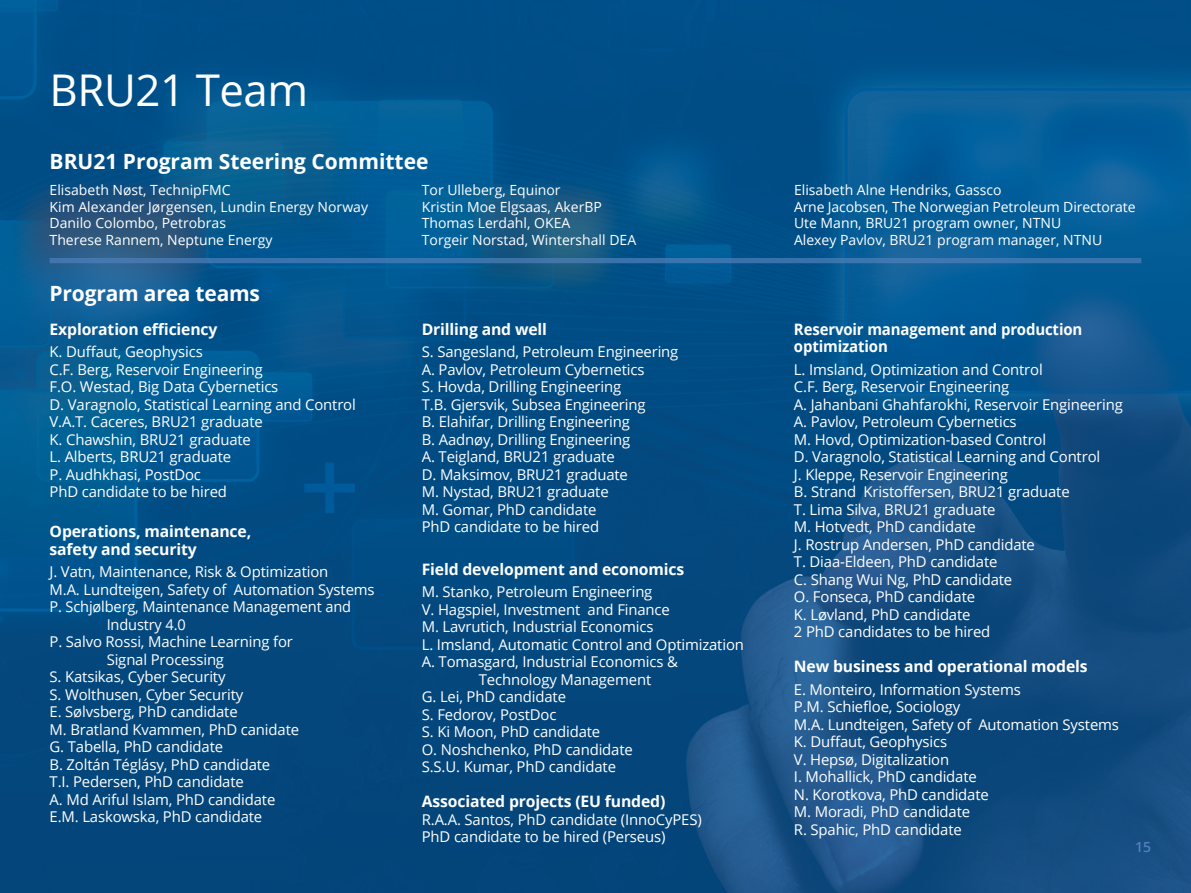
<style>
.page{position:relative;width:1191px;height:893px;background:#fff}
.page>*{position:absolute;margin:0;border:0;box-sizing:border-box;transform-origin:0 0}
.t1{font:43.75px "Open Sans";letter-spacing:-.01em;color:#fff}
.t2{font:700 21px "Open Sans";color:#fff}
.t3{font:700 15.75px/17.5px "Open Sans";letter-spacing:-.01em;color:#fff}
.t4{font:700 15.75px/17.5px "Open Sans";letter-spacing:-.01em;color:#fff;scale:.95 1}
.t5{font:14.88px/17.5px "Open Sans";letter-spacing:-.01em;color:#fff}
.t6{font:14px/16.6px "Open Sans";color:#fff}
.t7{font:600 14px "Open Sans";color:#5180bb}
</style>
<div class="page">
<img style="left:0;top:0;width:1191px;height:893px">
<div style="left:50px;top:258px;width:1091px;height:5px;background:#3974ae"></div>
<h1 class="t1" style="left:50px;top:60px;width:260px">BRU21 Team</h1>
<h2 class="t2" style="left:50px;top:146px;width:380px">BRU21 Program Steering Committee</h2>
<p class="t6" style="left:50px;top:181px;width:320px">Elisabeth Nøst, TechnipFMC<br>Kim Alexander Jørgensen, Lundin Energy Norway Danilo Colombo, Petrobras<br>Therese Rannem, Neptune Energy</p>
<p class="t6" style="left:422px;top:181px;width:216px">Tor Ulleberg, Equinor<br>Kristin Moe Elgsaas, AkerBP<br>Thomas Lerdahl, OKEA<br>Torgeir Norstad, Wintershall DEA</p>
<p class="t6" style="left:794px;top:181px;width:343px">Elisabeth Alne Hendriks, Gassco<br>Arne Jacobsen, The Norwegian Petroleum Directorate Ute Mann, BRU21 program owner, NTNU<br>Alexey Pavlov, BRU21 program manager, NTNU</p>
<h2 class="t2" style="left:50px;top:279px;width:212px">Program area teams</h2>
<p class="t3" style="left:50px;top:320px;width:169px">Exploration efficiency</p>
<p class="t5" style="left:50px;top:343px;width:308px">K. Duffaut, Geophysics<br>C.F. Berg, Reservoir Engineering<br>F.O. Westad, Big Data Cybernetics<br>D. Varagnolo, Statistical Learning and Control<br>V.A.T. Caceres, BRU21 graduate<br>K. Chawshin, BRU21 graduate<br>L. Alberts, BRU21 graduate<br>P. Audhkhasi, PostDoc<br>PhD candidate to be hired</p>
<p class="t3" style="left:50px;top:522px;width:203px">Operations, maintenance, safety and security</p>
<p class="t5" style="left:50px;top:563px;width:280px">J. Vatn, Maintenance, Risk &amp; Optimization</p>
<p class="t5" style="left:50px;top:580px;width:326px">M.A. Lundteigen, Safety of Automation Systems</p>
<p class="t5" style="left:50px;top:598px;width:303px">P. Schjølberg, Maintenance Management and</p>
<p class="t5" style="left:107px;top:615px;width:81px">Industry 4.0</p>
<p class="t5" style="left:50px;top:633px;width:245px">P. Salvo Rossi, Machine Learning for</p>
<p class="t5" style="left:107px;top:650px;width:119px">Signal Processing</p>
<p class="t5" style="left:50px;top:668px;width:177px">S. Katsikas, Cyber Security</p>
<p class="t5" style="left:50px;top:685px;width:195px">S. Wolthusen, Cyber Security</p>
<p class="t5" style="left:50px;top:703px;width:190px">E. Sølvsberg, PhD candidate</p>
<p class="t5" style="left:50px;top:720px;width:251px">M. Bratland Kvammen, PhD canidate</p>
<p class="t5" style="left:50px;top:738px;width:175px">G. Tabella, PhD candidate</p>
<p class="t5" style="left:50px;top:755px;width:222px">B. Zoltán Téglásy, PhD candidate</p>
<p class="t5" style="left:50px;top:772px;width:196px">T.I. Pedersen, PhD candidate</p>
<p class="t5" style="left:50px;top:790px;width:227px">A. Md Ariful Islam, PhD candidate</p>
<p class="t5" style="left:50px;top:807px;width:214px">E.M. Laskowska, PhD candidate</p>
<p class="t3" style="left:422px;top:320px;width:127px">Drilling and well</p>
<p class="t5" style="left:422px;top:343px;width:258px">S. Sangesland, Petroleum Engineering<br>A. Pavlov, Petroleum Cybernetics<br>S. Hovda, Drilling Engineering<br>T.B. Gjersvik, Subsea Engineering<br>B. Elahifar, Drilling Engineering<br>B. Aadnøy, Drilling Engineering<br>A. Teigland, BRU21 graduate<br>D. Maksimov, BRU21 graduate<br>M. Nystad, BRU21 graduate<br>M. Gomar, PhD candidate<br>PhD candidate to be hired</p>
<p class="t3" style="left:422px;top:560px;width:264px">Field development and economics</p>
<p class="t5" style="left:422px;top:583px;width:232px">M. Stanko, Petroleum Engineering</p>
<p class="t5" style="left:422px;top:600px;width:249px">V. Hagspiel, Investment and Finance</p>
<p class="t5" style="left:422px;top:618px;width:233px">M. Lavrutich, Industrial Economics</p>
<p class="t5" style="left:422px;top:635px;width:324px">L. Imsland, Automatic Control and Optimization</p>
<p class="t5" style="left:422px;top:653px;width:258px">A. Tomasgard, Industrial Economics &amp;</p>
<p class="t5" style="left:479px;top:670px;width:174px">Technology Management</p>
<p class="t5" style="left:422px;top:687px;width:146px">G. Lei, PhD candidate</p>
<p class="t5" style="left:422px;top:705px;width:136px">S. Fedorov, PostDoc</p>
<p class="t5" style="left:422px;top:722px;width:180px">S. Ki Moon, PhD candidate</p>
<p class="t5" style="left:422px;top:740px;width:212px">O. Noshchenko, PhD candidate</p>
<p class="t5" style="left:422px;top:757px;width:196px">S.S.U. Kumar, PhD candidate</p>
<p class="t3" style="left:422px;top:792px;width:245px">Associated projects (EU funded)</p>
<p class="t5" style="left:422px;top:810px;width:281px">R.A.A. Santos, PhD candidate (InnoCyPES)<br>PhD candidate to be hired (Perseus)</p>
<p class="t4" style="left:794px;top:320px;width:305px">Reservoir management and production optimization</p>
<p class="t5" style="left:794px;top:360px;width:330px">L. Imsland, Optimization and Control<br>C.F. Berg, Reservoir Engineering<br>A. Jahanbani Ghahfarokhi, Reservoir Engineering A. Pavlov, Petroleum Cybernetics<br>M. Hovd, Optimization-based Control<br>D. Varagnolo, Statistical Learning and Control<br>J. Kleppe, Reservoir Engineering<br>B. Strand Kristoffersen, BRU21 graduate<br>T. Lima Silva, BRU21 graduate<br>M. Hotvedt, PhD candidate<br>J. Rostrup Andersen, PhD candidate<br>T. Diaa-Eldeen, PhD candidate<br>C. Shang Wui Ng, PhD candidate<br>O. Fonseca, PhD candidate<br>K. Løvland, PhD candidate<br>2 PhD candidates to be hired</p>
<p class="t3" style="left:794px;top:657px;width:295px">New business and operational models</p>
<p class="t5" style="left:794px;top:680px;width:326px">E. Monteiro, Information Systems<br>P.M. Schiefloe, Sociology<br>M.A. Lundteigen, Safety of Automation Systems<br>K. Duffaut, Geophysics<br>V. Hepsø, Digitalization<br>I. Mohallick, PhD candidate<br>N. Korotkova, PhD candidate<br>M. Moradi, PhD candidate<br>R. Spahic, PhD candidate</p>
<p class="t7" style="left:1135px;top:837px;width:17px">15</p>
</div>
